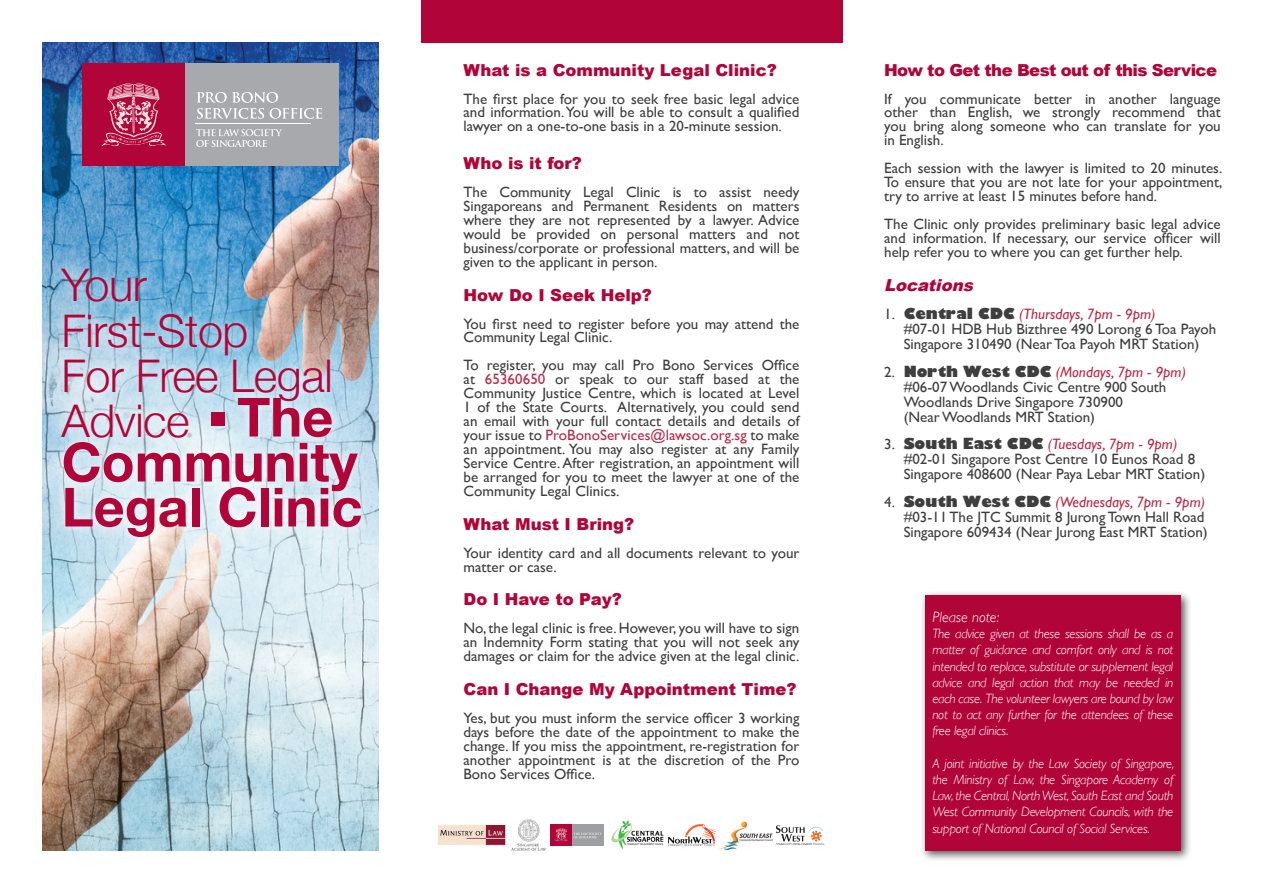
<style>
.page{position:relative;width:1263px;height:893px;background:#fff}
.page>*{position:absolute;margin:0;border:0;box-sizing:border-box;transform-origin:0 0}
.t1{font:700 54px/45px "Helvetica Neue";color:#b10439}
.t2{font:300 45px/45px "Helvetica Neue";letter-spacing:-.01em;color:#b10439}
.t3{font:900 16.5px "Arial";color:#b10439}
.t4{font:900 16.5px "Arial";letter-spacing:-.035em;color:#b10439}
.t5{font:italic 900 16.5px "Arial";color:#b10439}
.t6{font:15px/14px "Gill Sans";color:#3e3e3f;text-align:justify}
.t7{font:italic 300 15px "Gill Sans";color:#fff}
.t8{font:italic 300 13.5px/16.2px "Gill Sans";letter-spacing:-.02em;color:#fff;text-align:justify}
.s1{font-weight:700;font-size:54px}
.s2{color:#b72a45}
.s3{font-weight:800}
.s4{font-style:italic;color:#b72a45}
</style>
<div class="page">
<img style="left:43px;top:43px;width:335px;height:807px">
<div style="left:51px;top:259px;width:321px;height:290px;background:#fff;opacity:.95"></div>
<div style="left:83px;top:64px;width:102px;height:102px;background:#b10439"></div>
<div style="left:185px;top:64px;width:153px;height:102px;background:#a8a9ad"></div>
<svg style="left:196px;top:129px;width:86px;height:18px"></svg>
<svg style="left:197px;top:92px;width:125px;height:27px"></svg>
<hr style="left:195px;top:124px;width:116px;height:1px;background:#fff">
<svg style="left:107px;top:84px;width:53px;height:48px"></svg>
<img style="left:101px;top:132px;width:65px;height:15px">
<img style="left:116px;top:99px;width:35px;height:13px">
<div style="left:421px;top:0;width:422px;height:43px;background:#b10439"></div>
<div style="left:211px;top:412px;width:14px;height:14px;background:#b10439"></div>
<div style="left:920px;top:590px;width:272px;height:272px;background:#231f20;opacity:.75"></div>
<div style="left:925px;top:595px;width:255px;height:255px;background:#b10439"></div>
<img style="left:438px;top:824px;width:68px;height:22px">
<div style="left:551px;top:824px;width:21px;height:22px;background:#b10439"></div>
<div style="left:572px;top:824px;width:32px;height:22px;background:#9d9fa2"></div>
<svg style="left:555px;top:828px;width:47px;height:14px"></svg>
<img style="left:511px;top:819px;width:35px;height:31px">
<img style="left:775px;top:825px;width:49px;height:20px">
<img style="left:668px;top:824px;width:48px;height:22px">
<img style="left:611px;top:820px;width:53px;height:29px">
<img style="left:717px;top:821px;width:56px;height:29px">
<h2 class="t2" style="left:62px;top:260px;width:273px">Your<br>First-Stop<br>For Free Legal<br>Advice <span class="s1">The</span></h2>
<h1 class="t1" style="left:62px;top:441px;width:302px">Community<br>Legal Clinic</h1>
<p class="t3" style="left:463px;top:58px;width:315px">What is a Community Legal Clinic?</p>
<p class="t6" style="left:463px;top:91px;width:337px">The first place for you to seek free basic legal advice and information. You will be able to consult a qualified lawyer on a one-to-one basis in a 20-minute session.</p>
<p class="t3" style="left:463px;top:151px;width:120px">Who is it for?</p>
<p class="t6" style="left:463px;top:185px;width:337px">The Community Legal Clinic is to assist needy Singaporeans and Permanent Residents on matters where they are not represented by a lawyer. Advice would be provided on personal matters and not business/corporate or professional matters, and will be given to the applicant in person.</p>
<p class="t3" style="left:463px;top:283px;width:190px">How Do I Seek Help?</p>
<p class="t6" style="left:463px;top:316px;width:337px">You first need to register before you may attend the<br>Community Legal Clinic.</p>
<p class="t6" style="left:463px;top:358px;width:337px">To register, you may call Pro Bono Services Office at <span class="s2">65360650</span> or speak to our staff based at the Community Justice Centre, which is located at Level 1 of the State Courts. Alternatively, you could send an email with your full contact details and details of your issue to <span class="s2">ProBonoServices@lawsoc.org.sg</span> to make an appointment. You may also register at any Family Service Centre. After registration, an appointment will be arranged for you to meet the lawyer at one of the Community Legal Clinics.</p>
<p class="t3" style="left:463px;top:512px;width:172px">What Must I Bring?</p>
<p class="t6" style="left:463px;top:545px;width:337px">Your identity card and all documents relevant to your matter or case.</p>
<p class="t3" style="left:463px;top:587px;width:160px">Do I Have to Pay?</p>
<p class="t6" style="left:463px;top:621px;width:337px">No, the legal clinic is free. However, you will have to sign an Indemnity Form stating that you will not seek any damages or claim for the advice given at the legal clinic.</p>
<p class="t3" style="left:463px;top:677px;width:335px">Can I Change My Appointment Time?</p>
<p class="t6" style="left:463px;top:711px;width:337px">Yes, but you must inform the service officer 3 working days before the date of the appointment to make the change. If you miss the appointment, re-registration for another appointment is at the discretion of the Pro Bono Services Office.</p>
<p class="t4" style="left:884px;top:58px;width:334px">How to Get the Best out of this Service</p>
<p class="t6" style="left:884px;top:91px;width:338px">If you communicate better in another language other than English, we strongly recommend that you bring along someone who can translate for you in English.</p>
<p class="t6" style="left:884px;top:161px;width:340px">Each session with the lawyer is limited to 20 minutes.<br>To ensure that you are not late for your appointment, try to arrive at least 15 minutes before hand.</p>
<p class="t6" style="left:884px;top:217px;width:338px">The Clinic only provides preliminary basic legal advice and information. If necessary, our service officer will help refer you to where you can get further help.</p>
<p class="t5" style="left:884px;top:273px;width:95px">Locations</p>
<p class="t6" style="left:904px;top:306px;width:314px;line-height:15px;text-align:left;text-indent:-20px">1. <span class="s3">Central CDC</span> <span class="s4">(Thursdays, 7pm - 9pm)<br></span>#07-01 HDB Hub Bizthree 490 Lorong 6 Toa Payoh<br>Singapore 310490 (Near Toa Payoh MRT Station)</p>
<p class="t6" style="left:904px;top:364px;width:284px;line-height:15px;text-align:left;text-indent:-20px">2. <span class="s3">North West CDC</span> <span class="s4">(Mondays, 7pm - 9pm) </span>#06-07 Woodlands Civic Centre 900 South Woodlands Drive Singapore 730900<br>(Near Woodlands MRT Station)</p>
<p class="t6" style="left:904px;top:437px;width:303px;line-height:15px;text-align:left;text-indent:-20px">3. <span class="s3">South East CDC</span> <span class="s4">(Tuesdays, 7pm - 9pm) </span>#02-01 Singapore Post Centre 10 Eunos Road 8<br>Singapore 408600 (Near Paya Lebar MRT Station)</p>
<p class="t6" style="left:904px;top:495px;width:306px;line-height:15px;text-align:left;text-indent:-20px">4. <span class="s3">South West CDC</span> <span class="s4">(Wednesdays, 7pm - 9pm) </span>#03-11 The JTC Summit 8 Jurong Town Hall Road<br>Singapore 609434 (Near Jurong East MRT Station)</p>
<p class="t7" style="left:932px;top:608px;width:68px">Please note:</p>
<p class="t8" style="left:932px;top:626px;width:242px">The advice given at these sessions shall be as a matter of guidance and comfort only and is not intended to replace, substitute or supplement legal advice and legal action that may be needed in each case. The volunteer lawyers are bound by law not to act any further for the attendees of these free legal clinics.</p>
<p class="t8" style="left:932px;top:755px;width:244px">A joint initiative by the Law Society of Singapore, the Ministry of Law, the Singapore Academy of Law, the Central, North West, South East and South West Community Development Councils, with the support of National Council of Social Services.</p>
</div>
